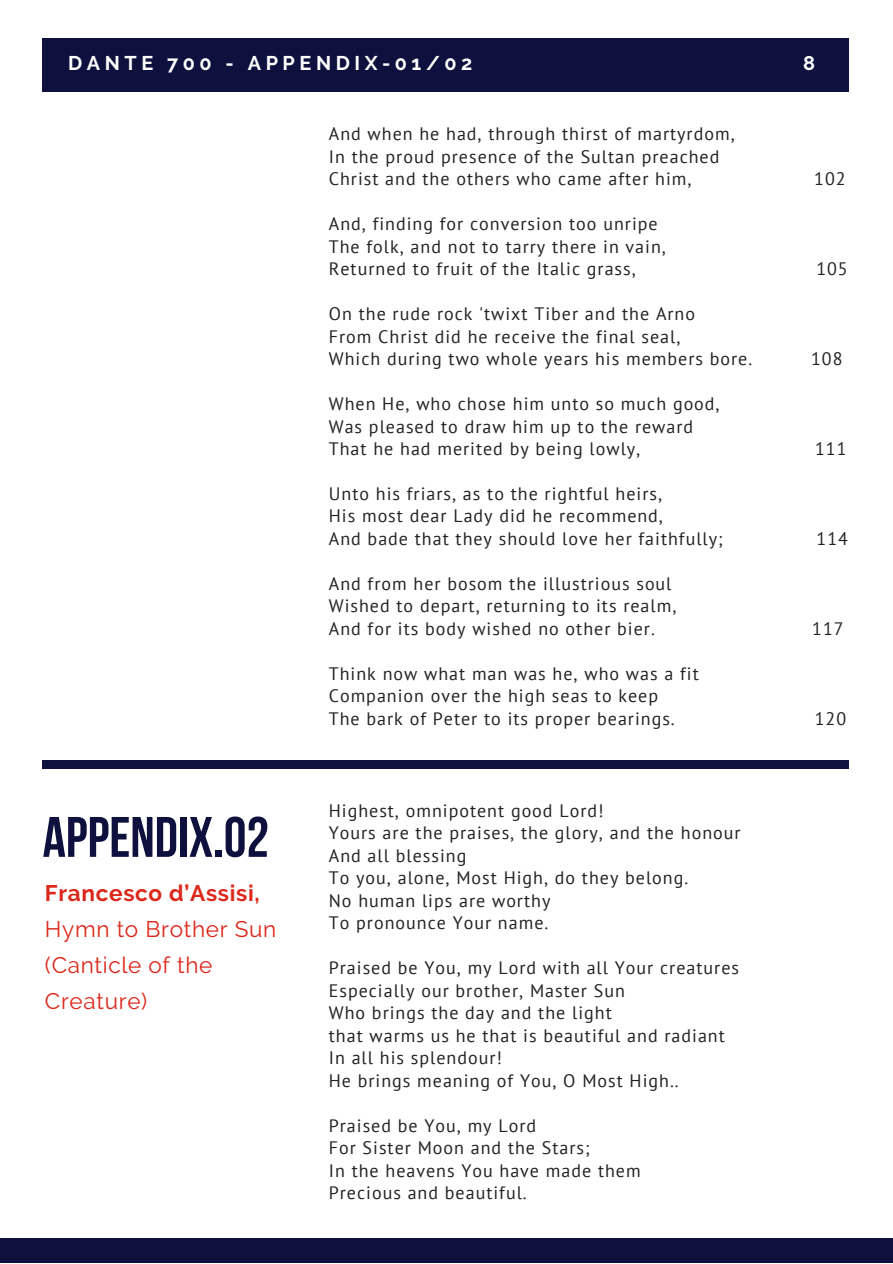
<style>
.page{position:relative;width:893px;height:1264px;background:#fff}
.page>*{position:absolute;margin:0;border:0;box-sizing:border-box;transform-origin:0 0}
.t1{font:700 57px "Bebas Neue";color:#0e103d}
.t2{font:22.5px/36px "Raleway";letter-spacing:.03em;color:#dc271a}
.t3{font:700 22.5px "Raleway";letter-spacing:.03em;color:#dc271a}
.t4{font:700 19.8px "Raleway";letter-spacing:.23em;color:#fff}
.t5{font:18px/22.5px "PT Sans";letter-spacing:.055em;color:#222}
</style>
<div class="page">
<div style="left:43px;top:38px;width:806px;height:54px;background:#0e103d"></div>
<div style="left:0;top:1238px;width:892px;height:24px;background:#0e103d"></div>
<div style="left:43px;top:759px;width:805px;height:9px;background:#0e103d"></div>
<p class="t4" style="left:68px;top:52px;width:405px">DANTE 700 - APPENDIX-01/02</p>
<p class="t4" style="left:803px;top:52px;width:13px">8</p>
<h1 class="t1" style="left:43px;top:806px;width:228px">APPENDIX.02</h1>
<p class="t3" style="left:45px;top:880px;width:216px">Francesco d’Assisi,</p>
<p class="t2" style="left:45px;top:910px;width:233px">Hymn to Brother Sun (Canticle of the<br>Creature)</p>
<p class="t5" style="left:329px;top:122px;width:407px">And when he had, through thirst of martyrdom,<br>In the proud presence of the Sultan preached<br>Christ and the others who came after him,</p>
<p class="t5" style="left:329px;top:212px;width:338px">And, finding for conversion too unripe<br>The folk, and not to tarry there in vain,<br>Returned to fruit of the Italic grass,</p>
<p class="t5" style="left:329px;top:302px;width:425px">On the rude rock 'twixt Tiber and the Arno<br>From Christ did he receive the final seal,<br>Which during two whole years his members bore.</p>
<p class="t5" style="left:329px;top:392px;width:392px">When He, who chose him unto so much good,<br>Was pleased to draw him up to the reward<br>That he had merited by being lowly,</p>
<p class="t5" style="left:329px;top:482px;width:395px">Unto his friars, as to the rightful heirs,<br>His most dear Lady did he recommend,<br>And bade that they should love her faithfully;</p>
<p class="t5" style="left:329px;top:572px;width:349px">And from her bosom the illustrious soul<br>Wished to depart, returning to its realm,<br>And for its body wished no other bier.</p>
<p class="t5" style="left:329px;top:662px;width:371px">Think now what man was he, who was a fit<br>Companion over the high seas to keep<br>The bark of Peter to its proper bearings.</p>
<p class="t5" style="left:329px;top:799px;width:413px">Highest, omnipotent good Lord!<br>Yours are the praises, the glory, and the honour<br>And all blessing<br>To you, alone, Most High, do they belong.<br>No human lips are worthy<br>To pronounce Your name.</p>
<p class="t5" style="left:329px;top:956px;width:411px">Praised be You, my Lord with all Your creatures Especially our brother, Master Sun<br>Who brings the day and the light<br>that warms us he that is beautiful and radiant In all his splendour!<br>He brings meaning of You, O Most High..</p>
<p class="t5" style="left:329px;top:1113px;width:313px">Praised be You, my Lord<br>For Sister Moon and the Stars;<br>In the heavens You have made them<br>Precious and beautiful.</p>
<p class="t5" style="left:814px;top:167px;width:33px">102</p>
<p class="t5" style="left:816px;top:257px;width:33px">105</p>
<p class="t5" style="left:811px;top:347px;width:33px">108</p>
<p class="t5" style="left:815px;top:437px;width:33px">111</p>
<p class="t5" style="left:816px;top:527px;width:33px">114</p>
<p class="t5" style="left:812px;top:617px;width:33px">117</p>
<p class="t5" style="left:814px;top:707px;width:33px">120</p>
</div>
